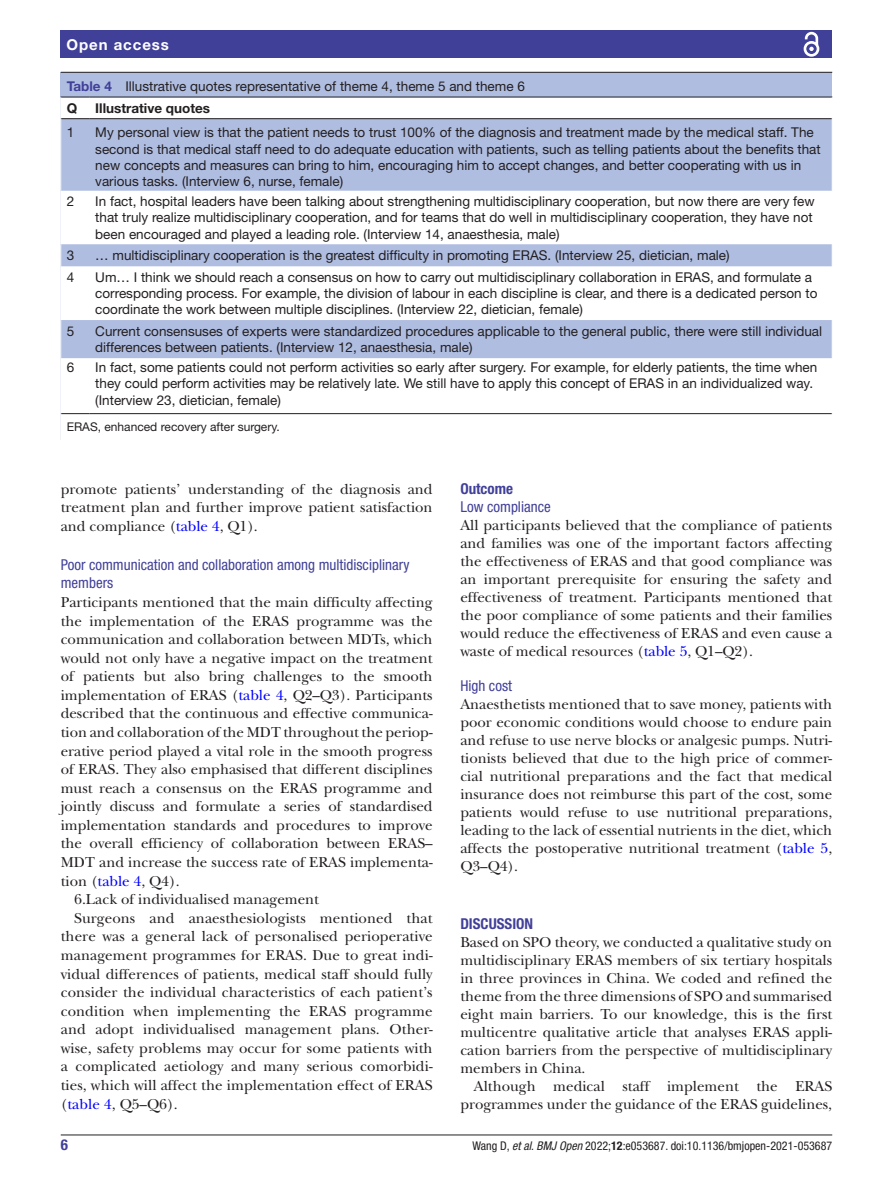
<style>
.page{position:relative;width:893px;height:1191px;background:#fff}
.page>*{position:absolute;margin:0;border:0;box-sizing:border-box;transform-origin:0 0}
.t1{font:15px/18px "New Baskerville";color:#231f20;text-align:justify}
.t2{font:condensed 15px/18px "Helvetica Neue LT Std";color:#414099}
.t3{font:700 condensed 15px "Helvetica Neue LT Std";color:#414099}
.t4{font:700 15px "Helvetica Neue LT Std";letter-spacing:.065em;color:#fff}
.t5{font:13.5px/16.2px "Helvetica Neue LT Std";color:#231f20}
.t6{font:700 13.5px "Helvetica Neue LT Std";color:#231f20}
.t7{font:condensed 12px "Helvetica Neue LT Std";color:#231f20}
.t8{font:12px "Helvetica Neue LT Std";color:#231f20}
.s1{font-weight:700;color:#414099}
.s2{font-weight:700}
.s3{color:#00f}
.s4{font-style:italic}
</style>
<div class="page">
<hr style="left:61px;top:1134px;width:771px;height:1px;background:#231f20">
<div style="left:61px;top:31px;width:771px;height:27px;background:#414099"></div>
<svg style="left:803px;top:31px;width:17px;height:26px"></svg>
<div style="left:61px;top:73px;width:771px;height:367px;background:#afbde1"></div>
<hr style="left:61px;top:72px;width:771px;height:1px;background:#231f20">
<div style="left:61px;top:98px;width:771px;height:342px;background:#fff"></div>
<svg style="left:61px;top:119px;width:771px;height:239px"></svg>
<hr style="left:89px;top:97px;width:743px;height:1px;background:#231f20">
<hr style="left:89px;top:118px;width:743px;height:1px;background:#231f20">
<hr style="left:89px;top:413px;width:743px;height:1px;background:#231f20">
<svg style="left:60px;top:97px;width:29px;height:22px"></svg>
<svg style="left:60px;top:244px;width:1px;height:22px"></svg>
<svg style="left:60px;top:413px;width:29px;height:27px"></svg>
<hr style="left:67px;top:430px;width:765px;height:2px;background:#fff">
<p class="t4" style="left:66px;top:35px;width:104px">Open access</p>
<p class="t5" style="left:67px;top:75px;width:460px;line-height:22px"><span class="s1">Table 4</span> Illustrative quotes representative of theme 4, theme 5 and theme 6<br><span class="s2">Q</span></p>
<p class="t6" style="left:95px;top:99px;width:116px">Illustrative quotes</p>
<p class="t5" style="left:67px;top:124px;width:9px">1</p>
<p class="t5" style="left:95px;top:124px;width:727px">My personal view is that the patient needs to trust 100% of the diagnosis and treatment made by the medical staff. The second is that medical staff need to do adequate education with patients, such as telling patients about the benefits that new concepts and measures can bring to him, encouraging him to accept changes, and better cooperating with us in various tasks. (Interview 6, nurse, female)</p>
<p class="t5" style="left:67px;top:193px;width:9px">2</p>
<p class="t5" style="left:95px;top:193px;width:721px">In fact, hospital leaders have been talking about strengthening multidisciplinary cooperation, but now there are very few that truly realize multidisciplinary cooperation, and for teams that do well in multidisciplinary cooperation, they have not been encouraged and played a leading role. (Interview 14, anaesthesia, male)</p>
<p class="t5" style="left:67px;top:247px;width:9px">3</p>
<p class="t5" style="left:95px;top:247px;width:636px">… multidisciplinary cooperation is the greatest difficulty in promoting ERAS. (Interview 25, dietician, male)</p>
<p class="t5" style="left:67px;top:269px;width:9px">4</p>
<p class="t5" style="left:95px;top:269px;width:724px">Um… I think we should reach a consensus on how to carry out multidisciplinary collaboration in ERAS, and formulate a corresponding process. For example, the division of labour in each discipline is clear, and there is a dedicated person to coordinate the work between multiple disciplines. (Interview 22, dietician, female)</p>
<p class="t5" style="left:67px;top:323px;width:9px">5</p>
<p class="t5" style="left:95px;top:323px;width:728px">Current consensuses of experts were standardized procedures applicable to the general public, there were still individual differences between patients. (Interview 12, anaesthesia, male)</p>
<p class="t5" style="left:67px;top:359px;width:9px">6</p>
<p class="t5" style="left:95px;top:359px;width:723px">In fact, some patients could not perform activities so early after surgery. For example, for elderly patients, the time when they could perform activities may be relatively late. We still have to apply this concept of ERAS in an individualized way. (Interview 23, dietician, female)</p>
<p class="t8" style="left:67px;top:420px;width:215px">ERAS, enhanced recovery after surgery.</p>
<p class="t1" style="left:61px;top:479px;width:373px;line-height:18.6px">promote patients’ understanding of the diagnosis and treatment plan and further improve patient satisfaction and compliance (<span class="s3">table 4</span>, Q1).</p>
<p class="t2" style="left:61px;top:556px;width:350px">Poor communication and collaboration among multidisciplinary members</p>
<p class="t1" style="left:61px;top:593px;width:373px">Participants mentioned that the main difficulty affecting</p>
<p class="t1" style="left:61px;top:612px;width:373px">the implementation of the ERAS programme was the</p>
<p class="t1" style="left:61px;top:630px;width:373px">communication and collaboration between MDTs, which</p>
<p class="t1" style="left:61px;top:649px;width:373px">would not only have a negative impact on the treatment</p>
<p class="t1" style="left:61px;top:667px;width:373px">of patients but also bring challenges to the smooth</p>
<p class="t1" style="left:61px;top:686px;width:373px">implementation of ERAS (<span class="s3">table 4</span>, Q2–Q3). Participants</p>
<p class="t1" style="left:61px;top:704px;width:373px">described that the continuous and effective communica-</p>
<p class="t1" style="left:61px;top:723px;width:373px">tion and collaboration of the MDT throughout the periop-</p>
<p class="t1" style="left:61px;top:742px;width:373px">erative period played a vital role in the smooth progress</p>
<p class="t1" style="left:61px;top:760px;width:373px">of ERAS. They also emphasised that different disciplines</p>
<p class="t1" style="left:61px;top:779px;width:373px">must reach a consensus on the ERAS programme and</p>
<p class="t1" style="left:61px;top:797px;width:373px">jointly discuss and formulate a series of standardised</p>
<p class="t1" style="left:61px;top:816px;width:373px">implementation standards and procedures to improve</p>
<p class="t1" style="left:61px;top:834px;width:373px">the overall efficiency of collaboration between ERAS–</p>
<p class="t1" style="left:61px;top:853px;width:373px">MDT and increase the success rate of ERAS implementa-</p>
<p class="t1" style="left:61px;top:872px;width:120px">tion (<span class="s3">table 4</span>, Q4).</p>
<p class="t1" style="left:74px;top:890px;width:246px">6.Lack of individualised management</p>
<p class="t1" style="left:74px;top:909px;width:360px">Surgeons and anaesthesiologists mentioned that</p>
<p class="t1" style="left:61px;top:927px;width:373px">there was a general lack of personalised perioperative</p>
<p class="t1" style="left:61px;top:946px;width:373px">management programmes for ERAS. Due to great indi-</p>
<p class="t1" style="left:61px;top:964px;width:373px">vidual differences of patients, medical staff should fully</p>
<p class="t1" style="left:61px;top:983px;width:373px">consider the individual characteristics of each patient’s</p>
<p class="t1" style="left:61px;top:1002px;width:373px">condition when implementing the ERAS programme</p>
<p class="t1" style="left:61px;top:1020px;width:373px">and adopt individualised management plans. Other-</p>
<p class="t1" style="left:61px;top:1039px;width:373px">wise, safety problems may occur for some patients with</p>
<p class="t1" style="left:61px;top:1057px;width:373px">a complicated aetiology and many serious comorbidi-</p>
<p class="t1" style="left:61px;top:1076px;width:373px">ties, which will affect the implementation effect of ERAS</p>
<p class="t1" style="left:61px;top:1094px;width:119px">(<span class="s3">table 4</span>, Q5–Q6).</p>
<p class="t3" style="left:460px;top:480px;width:54px">Outcome</p>
<p class="t2" style="left:460px;top:498px;width:92px">Low compliance</p>
<p class="t1" style="left:460px;top:516px;width:373px">All participants believed that the compliance of patients and families was one of the important factors affecting the effectiveness of ERAS and that good compliance was an important prerequisite for ensuring the safety and effectiveness of treatment. Participants mentioned that the poor compliance of some patients and their families would reduce the effectiveness of ERAS and even cause a waste of medical resources (<span class="s3">table 5</span>, Q1–Q2).</p>
<p class="t2" style="left:460px;top:676px;width:53px">High cost</p>
<p class="t1" style="left:460px;top:695px;width:373px">Anaesthetists mentioned that to save money, patients with poor economic conditions would choose to endure pain and refuse to use nerve blocks or analgesic pumps. Nutri&shy;tionists believed that due to the high price of commer&shy;cial nutritional preparations and the fact that medical insurance does not reimburse this part of the cost, some patients would refuse to use nutritional preparations, leading to the lack of essential nutrients in the diet, which affects the postoperative nutritional treatment (<span class="s3">table 5</span>, Q3–Q4).</p>
<p class="t3" style="left:460px;top:915px;width:74px">DISCUSSION</p>
<p class="t1" style="left:460px;top:933px;width:373px">Based on SPO theory, we conducted a qualitative study on multidisciplinary ERAS members of six tertiary hospitals in three provinces in China. We coded and refined the theme from the three dimensions of SPO and summarised eight main barriers. To our knowledge, this is the first multicentre qualitative article that analyses ERAS appli&shy;cation barriers from the perspective of multidisciplinary members in China.</p>
<p class="t1" style="left:460px;top:1077px;width:373px;text-align:right">Although medical staff implement the ERAS programmes under the guidance of the ERAS guidelines,</p>
<p class="t3" style="left:61px;top:1135px;width:9px">6</p>
<p class="t7" style="left:472px;top:1138px;width:361px">Wang D, <span class="s4">et al</span>. <span class="s4">BMJ Open</span> 2022;<span class="s2">12</span>:e053687. doi:10.1136/bmjopen-2021-053687</p>
</div>
